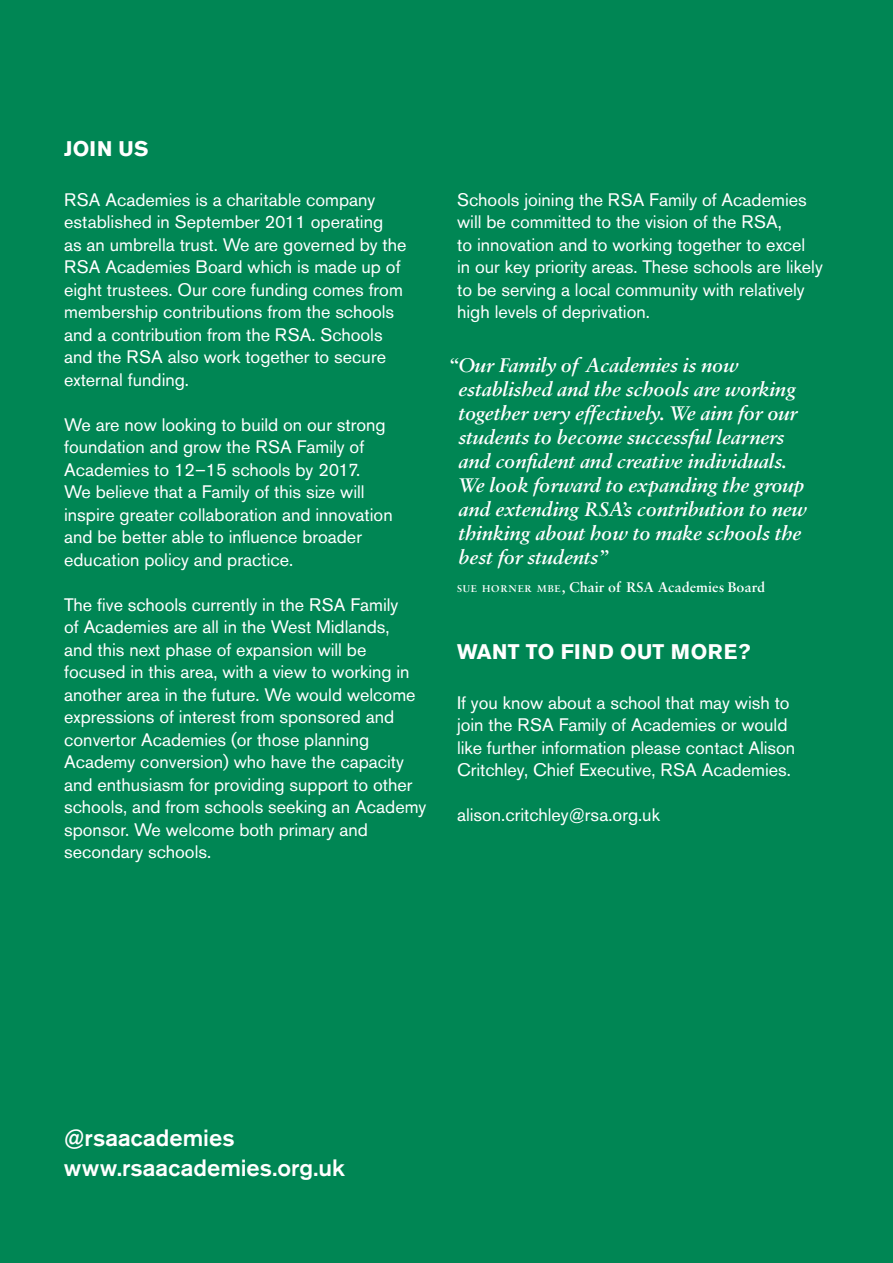
<style>
.page{position:relative;width:893px;height:1263px;background:#008654}
.page>*{position:absolute;margin:0;border:0;box-sizing:border-box;transform-origin:0 0}
.Prelim_head{font:500 23.55px/29.4px "Akzidenz Grotesk Std";color:#fff}
.Pull_quote{font:italic 600 21px/24px "Sabon MT Std";letter-spacing:-.005em;color:#fff}
.t1{font:700 21px "Akzidenz Grotesk Std";letter-spacing:.015em;color:#fff}
.t2{font:18px/22.5px "Akzidenz Grotesk Std";color:#fff}
.Pull_quote-2{font:600 15px "Sabon MT Std";color:#fff}
.s1{font-size:10.5px}
</style>
<div class="page">
<p class="t1" style="left:64px;top:137px;width:86px">JOIN US</p>
<p class="t2" style="left:64px;top:188px;width:344px">RSA Academies is a charitable company established in September 2011 operating<br>as an umbrella trust. We are governed by the RSA Academies Board which is made up of eight trustees. Our core funding comes from membership contributions from the schools and a contribution from the RSA. Schools and the RSA also work together to secure external funding.</p>
<p class="t2" style="left:64px;top:413px;width:330px">We are now looking to build on our strong foundation and grow the RSA Family of Academies to 12–15 schools by 2017.<br>We believe that a Family of this size will inspire greater collaboration and innovation and be better able to influence broader education policy and practice.</p>
<p class="t2" style="left:64px;top:593px;width:364px">The five schools currently in the RSA Family<br>of Academies are all in the West Midlands,<br>and this next phase of expansion will be focused in this area, with a view to working in another area in the future. We would welcome expressions of interest from sponsored and convertor Academies (or those planning Academy conversion) who have the capacity and enthusiasm for providing support to other schools, and from schools seeking an Academy sponsor. We welcome both primary and secondary schools.</p>
<p class="t2" style="left:457px;top:188px;width:367px">Schools joining the RSA Family of Academies will be committed to the vision of the RSA,<br>to innovation and to working together to excel in our key priority areas. These schools are likely to be serving a local community with relatively high levels of deprivation.</p>
<p class="Pull_quote" style="left:458px;top:353px;width:350px;text-indent:-10px">“Our Family of Academies is now established and the schools are working together very effectively. We aim for our students to become successful learners and confident and creative individuals.<br>We look forward to expanding the group and extending RSA’s contribution to new thinking about how to make schools the best for students”</p>
<p class="Pull_quote-2" style="left:457px;top:578px;width:310px"><span class="s1">SUE HORNER MBE</span>, Chair of RSA Academies Board</p>
<p class="t1" style="left:457px;top:640px;width:295px">WANT TO FIND OUT MORE?</p>
<p class="t2" style="left:457px;top:691px;width:340px">If you know about a school that may wish to join the RSA Family of Academies or would like further information please contact Alison Critchley, Chief Executive, RSA Academies.</p>
<p class="t2" style="left:457px;top:803px;width:204px">alison.critchley@rsa.org.uk</p>
<p class="Prelim_head" style="left:64px;top:1123px;width:283px">@rsaacademies www.rsaacademies.org.uk</p>
</div>
